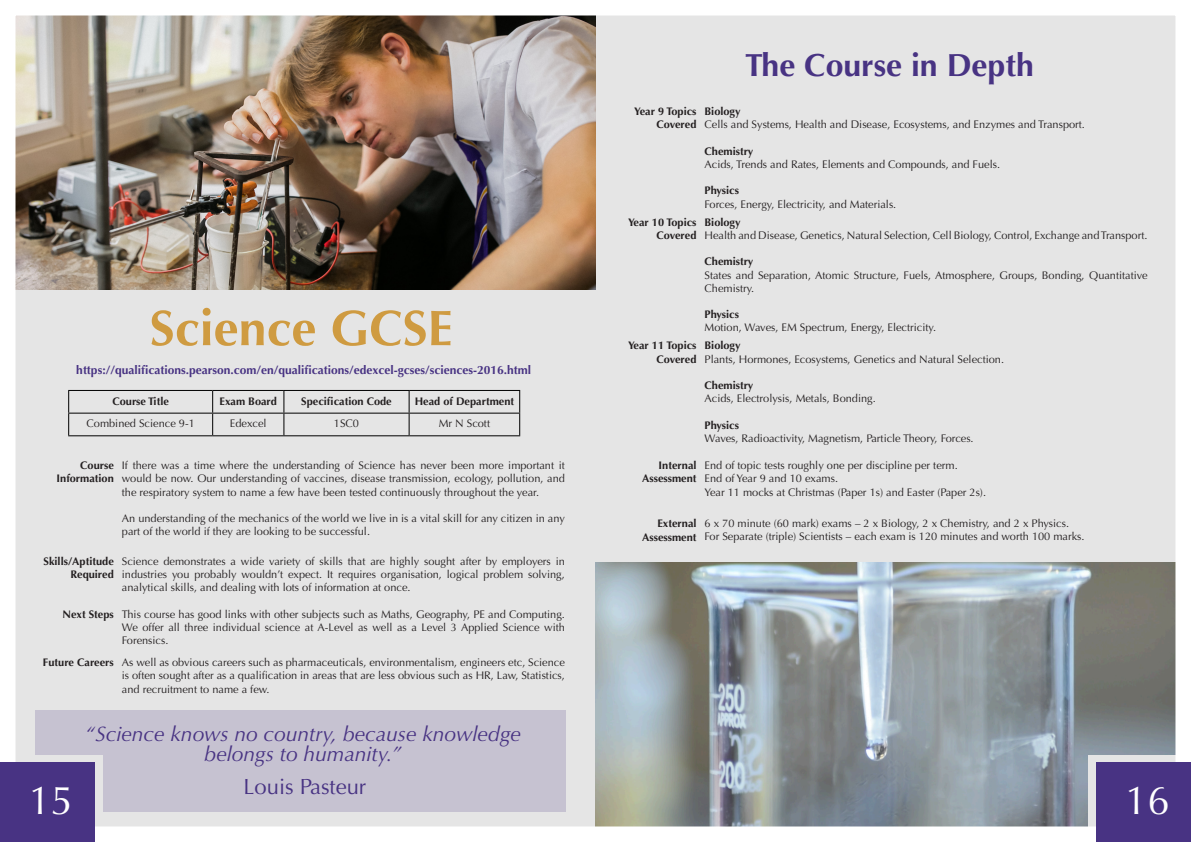
<style>
.page{position:relative;width:1191px;height:842px;background:#fff}
.page>*{position:absolute;margin:0;border:0;box-sizing:border-box;transform-origin:0 0}
.Headings{font:700 50px "Optima";color:#cf9b41}
.t1{font:40px "Optima";color:#fff}
.Headings-2{font:700 32px "Optima";color:#483383}
.t2{font:22px "Optima";color:#483383}
.Headings-3{font:italic 21px/20px "Optima";color:#483383;text-align:center}
.Headings-4{font:700 12px "Optima";color:#483383}
.t3{font:11px/13.2px "Optima";color:#231f20;text-align:justify}
.t4{font:700 11px/13.2px "Optima";color:#231f20;text-align:right}
</style>
<div class="page">
<img style="left:15px;top:15px;width:1161px;height:812px">
<div style="left:0;top:762px;width:95px;height:80px;background:#483383"></div>
<div style="left:1096px;top:762px;width:95px;height:80px;background:#483383"></div>
<p class="Headings-2" style="left:745px;top:46px;width:290px">The Course in Depth</p>
<p class="Headings" style="left:150px;top:299px;width:304px">Science GCSE</p>
<p class="Headings-4" style="left:76px;top:363px;width:456px">https://qualifications.pearson.com/en/qualifications/edexcel-gcses/sciences-2016.html</p>
<p class="t4" style="left:112px;top:394px;width:58px">Course Title</p>
<p class="t4" style="left:219px;top:394px;width:59px">Exam Board</p>
<p class="t4" style="left:301px;top:394px;width:92px">Specification Code</p>
<p class="t4" style="left:415px;top:394px;width:101px">Head of Department</p>
<p class="t3" style="left:87px;top:417px;width:110px">Combined Science 9-1</p>
<p class="t3" style="left:230px;top:417px;width:38px">Edexcel</p>
<p class="t3" style="left:334px;top:417px;width:27px">1SC0</p>
<p class="t3" style="left:439px;top:417px;width:53px">Mr N Scott</p>
<p class="t4" style="left:57px;top:459px;width:59px">Course<br>Information</p>
<p class="t3" style="left:122px;top:459px;width:444px">If there was a time where the understanding of Science has never been more important it would be now. Our understanding of vaccines, disease transmission, ecology, pollution, and the respiratory system to name a few have been tested continuously throughout the year.</p>
<p class="t3" style="left:122px;top:512px;width:444px">An understanding of the mechanics of the world we live in is a vital skill for any citizen in any part of the world if they are looking to be successful.</p>
<p class="t4" style="left:44px;top:555px;width:72px">Skills/Aptitude<br>Required</p>
<p class="t3" style="left:122px;top:555px;width:444px">Science demonstrates a wide variety of skills that are highly sought after by employers in industries you probably wouldn’t expect. It requires organisation, logical problem solving, analytical skills, and dealing with lots of information at once.</p>
<p class="t4" style="left:63px;top:608px;width:53px">Next Steps</p>
<p class="t3" style="left:122px;top:608px;width:444px">This course has good links with other subjects such as Maths, Geography, PE and Computing.<br>We offer all three individual science at A-Level as well as a Level 3 Applied Science with Forensics.</p>
<p class="t4" style="left:43px;top:656px;width:72px">Future Careers</p>
<p class="t3" style="left:122px;top:656px;width:444px">As well as obvious careers such as pharmaceuticals, environmentalism, engineers etc, Science is often sought after as a qualification in areas that are less obvious such as HR, Law, Statistics, and recruitment to name a few.</p>
<p class="Headings-3" style="left:85px;top:724px;width:437px">“Science knows no country, because knowledge belongs to humanity.”</p>
<p class="t4" style="left:634px;top:105px;width:64px">Year 9 Topics<br>Covered</p>
<p class="t4" style="left:704px;top:105px;width:38px">Biology</p>
<p class="t3" style="left:704px;top:118px;width:382px">Cells and Systems, Health and Disease, Ecosystems, and Enzymes and Transport.</p>
<p class="t4" style="left:704px;top:145px;width:50px">Chemistry</p>
<p class="t3" style="left:704px;top:158px;width:297px">Acids, Trends and Rates, Elements and Compounds, and Fuels.</p>
<p class="t4" style="left:704px;top:184px;width:36px">Physics</p>
<p class="t3" style="left:704px;top:197px;width:193px">Forces, Energy, Electricity, and Materials.</p>
<p class="t4" style="left:628px;top:215px;width:70px">Year 10 Topics<br>Covered</p>
<p class="t4" style="left:704px;top:215px;width:38px">Biology</p>
<p class="t3" style="left:704px;top:229px;width:444px">Health and Disease, Genetics, Natural Selection, Cell Biology, Control, Exchange and Transport.</p>
<p class="t4" style="left:704px;top:255px;width:50px">Chemistry</p>
<p class="t3" style="left:704px;top:268px;width:444px">States and Separation, Atomic Structure, Fuels, Atmosphere, Groups, Bonding, Quantitative<br>Chemistry.</p>
<p class="t4" style="left:704px;top:308px;width:36px">Physics</p>
<p class="t3" style="left:704px;top:321px;width:233px">Motion, Waves, EM Spectrum, Energy, Electricity.</p>
<p class="t4" style="left:628px;top:339px;width:70px">Year 11 Topics<br>Covered</p>
<p class="t4" style="left:704px;top:339px;width:38px">Biology</p>
<p class="t3" style="left:704px;top:352px;width:301px">Plants, Hormones, Ecosystems, Genetics and Natural Selection.</p>
<p class="t4" style="left:704px;top:379px;width:50px">Chemistry</p>
<p class="t3" style="left:704px;top:392px;width:173px">Acids, Electrolysis, Metals, Bonding.</p>
<p class="t4" style="left:704px;top:418px;width:36px">Physics</p>
<p class="t3" style="left:704px;top:432px;width:271px">Waves, Radioactivity, Magnetism, Particle Theory, Forces.</p>
<p class="t4" style="left:642px;top:459px;width:56px">Internal<br>Assessment</p>
<p class="t3" style="left:704px;top:459px;width:255px">End of topic tests roughly one per discipline per term.</p>
<p class="t3" style="left:704px;top:472px;width:135px">End of Year 9 and 10 exams.</p>
<p class="t3" style="left:704px;top:485px;width:283px">Year 11 mocks at Christmas (Paper 1s) and Easter (Paper 2s).</p>
<p class="t4" style="left:642px;top:517px;width:56px">External<br>Assessment</p>
<p class="t3" style="left:704px;top:517px;width:366px">6 x 70 minute (60 mark) exams – 2 x Biology, 2 x Chemistry, and 2 x Physics.</p>
<p class="t3" style="left:704px;top:530px;width:381px">For Separate (triple) Scientists – each exam is 120 minutes and worth 100 marks.</p>
<p class="t2" style="left:243px;top:774px;width:124px">Louis Pasteur</p>
<p class="t1" style="left:29px;top:777px;width:46px">15</p>
<p class="t1" style="left:1125px;top:777px;width:46px">16</p>
</div>
